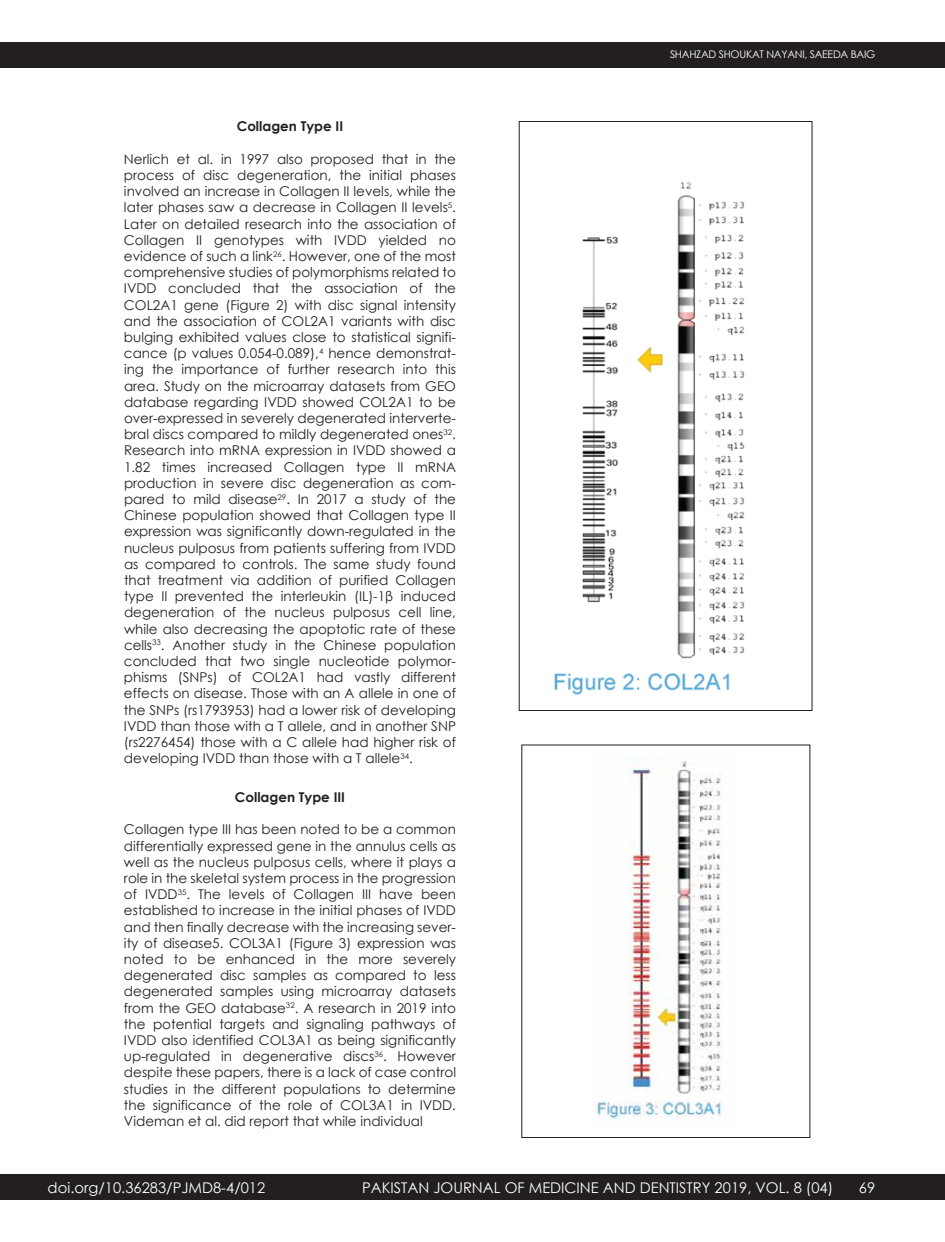
<style>
.page{position:relative;width:945px;height:1242px;background:#fff}
.page>*{position:absolute;margin:0;border:0;box-sizing:border-box;transform-origin:0 0}
.t1{font:14.7px "Century Gothic";color:#fff}
.t2{font:13.5px/16.2px "Century Gothic";color:#231f20;text-align:justify}
.t3{font:700 13.5px "Century Gothic";color:#231f20}
.t4{font:10.5px "Century Gothic";letter-spacing:-.025em;color:#fff}
</style>
<div class="page">
<div style="left:0;top:42px;width:945px;height:26px;background:#231f20"></div>
<div style="left:0;top:1174px;width:945px;height:26px;background:#231f20"></div>
<img style="left:554px;top:182px;width:191px;height:513px">
<div style="left:519px;top:121px;width:293px;height:590px;border:1px solid #231f20"></div>
<img style="left:594px;top:761px;width:129px;height:358px">
<p class="t3" style="left:237px;top:116px;width:108px">Collagen Type II</p>
<p class="t2" style="left:124px;top:151px;width:334px">Nerlich et al. in 1997 also proposed that in the process of disc degeneration, the initial phases involved an increase in Collagen II levels, while the later phases saw a decrease in Collagen II levels<sup>5</sup>.<br>Later on detailed research into the association of Collagen II genotypes with IVDD yielded no evidence of such a link<sup>26</sup>. However, one of the most comprehensive studies of polymorphisms related to IVDD concluded that the association of the COL2A1 gene (Figure 2) with disc signal intensity and the association of COL2A1 variants with disc bulging exhibited values close to statistical signifi&shy;cance (p values 0.054-0.089),<sup>4</sup> hence demonstrat&shy;ing the importance of further research into this area. Study on the microarray datasets from GEO database regarding IVDD showed COL2A1 to be over-expressed in severely degenerated interverte&shy;bral discs compared to mildly degenerated ones<sup>32</sup>.<br>Research into mRNA expression in IVDD showed a 1.82 times increased Collagen type II mRNA production in severe disc degeneration as com&shy;pared to mild disease<sup>29</sup>. In 2017 a study of the Chinese population showed that Collagen type II expression was significantly down-regulated in the nucleus pulposus from patients suffering from IVDD as compared to controls. The same study found that treatment via addition of purified Collagen type II prevented the interleukin (IL)-1β induced degeneration of the nucleus pulposus cell line, while also decreasing the apoptotic rate of these cells<sup>33</sup>. Another study in the Chinese population concluded that two single nucleotide polymor&shy;phisms (SNPs) of COL2A1 had vastly different effects on disease. Those with an A allele in one of the SNPs (rs1793953) had a lower risk of developing IVDD than those with a T allele, and in another SNP (rs2276454) those with a C allele had higher risk of developing IVDD than those with a T allele<sup>34</sup>.</p>
<p class="t3" style="left:235px;top:787px;width:112px">Collagen Type III</p>
<p class="t2" style="left:124px;top:821px;width:334px">Collagen type III has been noted to be a common differentially expressed gene in the annulus cells as well as the nucleus pulposus cells, where it plays a role in the skeletal system process in the progression of IVDD<sup>35</sup>. The levels of Collagen III have been established to increase in the initial phases of IVDD and then finally decrease with the increasing sever&shy;ity of disease5. COL3A1 (Figure 3) expression was noted to be enhanced in the more severely degenerated disc samples as compared to less degenerated samples using microarray datasets from the GEO database<sup>32</sup>. A research in 2019 into the potential targets and signaling pathways of IVDD also identified COL3A1 as being significantly up-regulated in degenerative discs<sup>36</sup>. However despite these papers, there is a lack of case control studies in the different populations to determine the significance of the role of COL3A1 in IVDD.<br>Videman et al. did report that while individual</p>
<p class="t4" style="left:670px;top:47px;width:207px">SHAHZAD SHOUKAT NAYANI, SAEEDA BAIG</p>
<p class="t1" style="left:48px;top:1177px;width:219px">doi.org/10.36283/PJMD8-4/012</p>
<p class="t1" style="left:362px;top:1177px;width:473px">PAKISTAN JOURNAL OF MEDICINE AND DENTISTRY 2019, VOL. 8 (04)</p>
<p class="t1" style="left:859px;top:1177px;width:18px">69</p>
</div>
